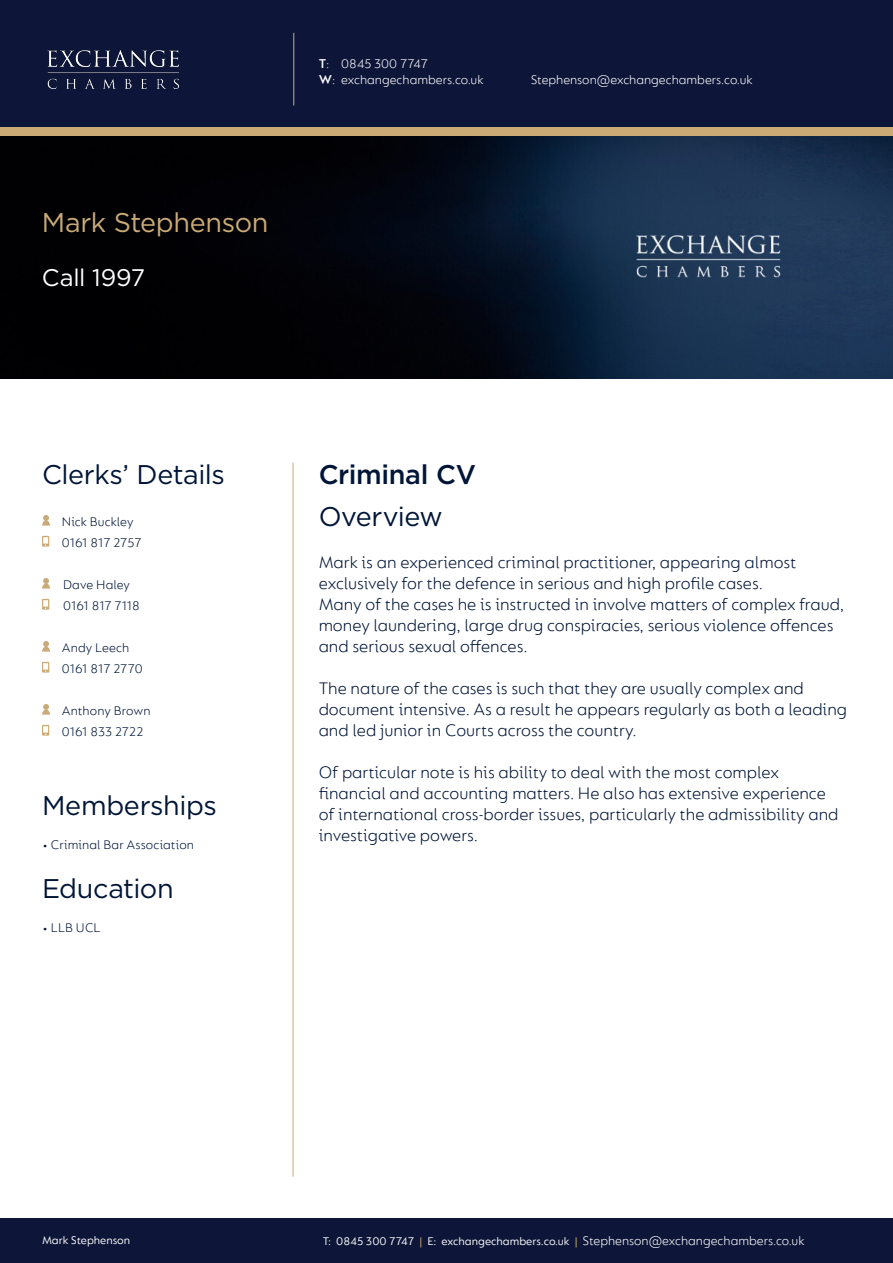
<style>
.page{position:relative;width:893px;height:1263px;background:#fff}
.page>*{position:absolute;margin:0;border:0;box-sizing:border-box;transform-origin:0 0}
.t1{font:27px "Gotham";letter-spacing:-.015em;color:#001537}
.t2{font:27px "Gotham";letter-spacing:-.015em;color:#cbaa76}
.t3{font:500 27px "Gotham";letter-spacing:-.01em;color:#001537}
.t4{font:24px "Gotham";letter-spacing:-.01em;color:#fff}
.t5{font:300 18px/21px "FS Lucas";color:#001537}
.t6{font:300 13.5px/21px "FS Lucas";color:#001537}
.t7{font:300 13.5px/16.2px "FS Lucas";color:#fff}
.t8{font:12px "FS Lucas";color:#fff}
.s1{font-weight:600}
.s2{color:#cbaa76}
</style>
<div class="page">
<div style="left:0;top:64px;width:893px;height:72px;background:#cbaa76"></div>
<div style="left:0;top:0;width:893px;height:127px;background:#0d1638"></div>
<div style="left:0;top:1219px;width:893px;height:44px;background:#0d1638"></div>
<img style="left:47px;top:50px;width:132px;height:39px">
<hr style="left:293px;top:33px;width:1px;height:73px;background:#cbaa76">
<hr style="left:293px;top:463px;width:1px;height:714px;background:#cbaa76">
<img style="left:0;top:136px;width:893px;height:242px">
<svg style="left:42px;top:536px;width:7px;height:11px"></svg>
<svg style="left:42px;top:599px;width:7px;height:11px"></svg>
<svg style="left:42px;top:662px;width:7px;height:11px"></svg>
<svg style="left:42px;top:515px;width:8px;height:11px"></svg>
<svg style="left:42px;top:578px;width:8px;height:11px"></svg>
<svg style="left:42px;top:641px;width:8px;height:11px"></svg>
<svg style="left:42px;top:725px;width:7px;height:11px"></svg>
<svg style="left:42px;top:704px;width:8px;height:11px"></svg>
<p class="t2" style="left:42px;top:205px;width:228px">Mark Stephenson</p>
<p class="t4" style="left:42px;top:262px;width:105px">Call 1997</p>
<p class="t7" style="left:319px;top:55px;width:166px"><span class="s1">T</span>: 0845 300 7747<br><span class="s1">W</span>: exchangechambers.co.uk</p>
<p class="t7" style="left:531px;top:71px;width:223px">Stephenson@exchangechambers.co.uk</p>
<p class="t1" style="left:42px;top:457px;width:184px">Clerks’ Details</p>
<p class="t6" style="left:62px;top:510px;width:73px">Nick Buckley</p>
<p class="t6" style="left:62px;top:531px;width:81px">0161 817 2757</p>
<p class="t6" style="left:63px;top:573px;width:78px">Dave Haley<br>0161 817 7118</p>
<p class="t6" style="left:62px;top:636px;width:82px">Andy Leech<br>0161 817 2770</p>
<p class="t6" style="left:62px;top:699px;width:90px">Anthony Brown<br>0161 833 2722</p>
<p class="t1" style="left:42px;top:788px;width:176px">Memberships</p>
<p class="t6" style="left:42px;top:833px;width:154px">• Criminal Bar Association</p>
<p class="t1" style="left:42px;top:871px;width:133px">Education</p>
<p class="t6" style="left:42px;top:916px;width:60px">• LLB UCL</p>
<p class="t3" style="left:319px;top:456px;width:159px">Criminal CV</p>
<p class="t1" style="left:319px;top:499px;width:126px">Overview</p>
<p class="t5" style="left:319px;top:551px;width:479px">Mark is an experienced criminal practitioner, appearing almost exclusively for the defence in serious and high profile cases.</p>
<p class="t5" style="left:319px;top:593px;width:527px">Many of the cases he is instructed in involve matters of complex fraud, money laundering, large drug conspiracies, serious violence offences and serious sexual offences.</p>
<p class="t5" style="left:319px;top:677px;width:530px">The nature of the cases is such that they are usually complex and document intensive. As a result he appears regularly as both a leading and led junior in Courts across the country.</p>
<p class="t5" style="left:319px;top:761px;width:521px">Of particular note is his ability to deal with the most complex financial and accounting matters. He also has extensive experience of international cross-border issues, particularly the admissibility and investigative powers.</p>
<p class="t7" style="left:583px;top:1233px;width:223px">Stephenson@exchangechambers.co.uk</p>
<p class="t8" style="left:42px;top:1233px;width:90px">Mark Stephenson</p>
<p class="t8" style="left:323px;top:1235px;width:256px">T: 0845 300 7747 <span class="s2">|</span> E: exchangechambers.co.uk <span class="s2">|</span></p>
</div>
